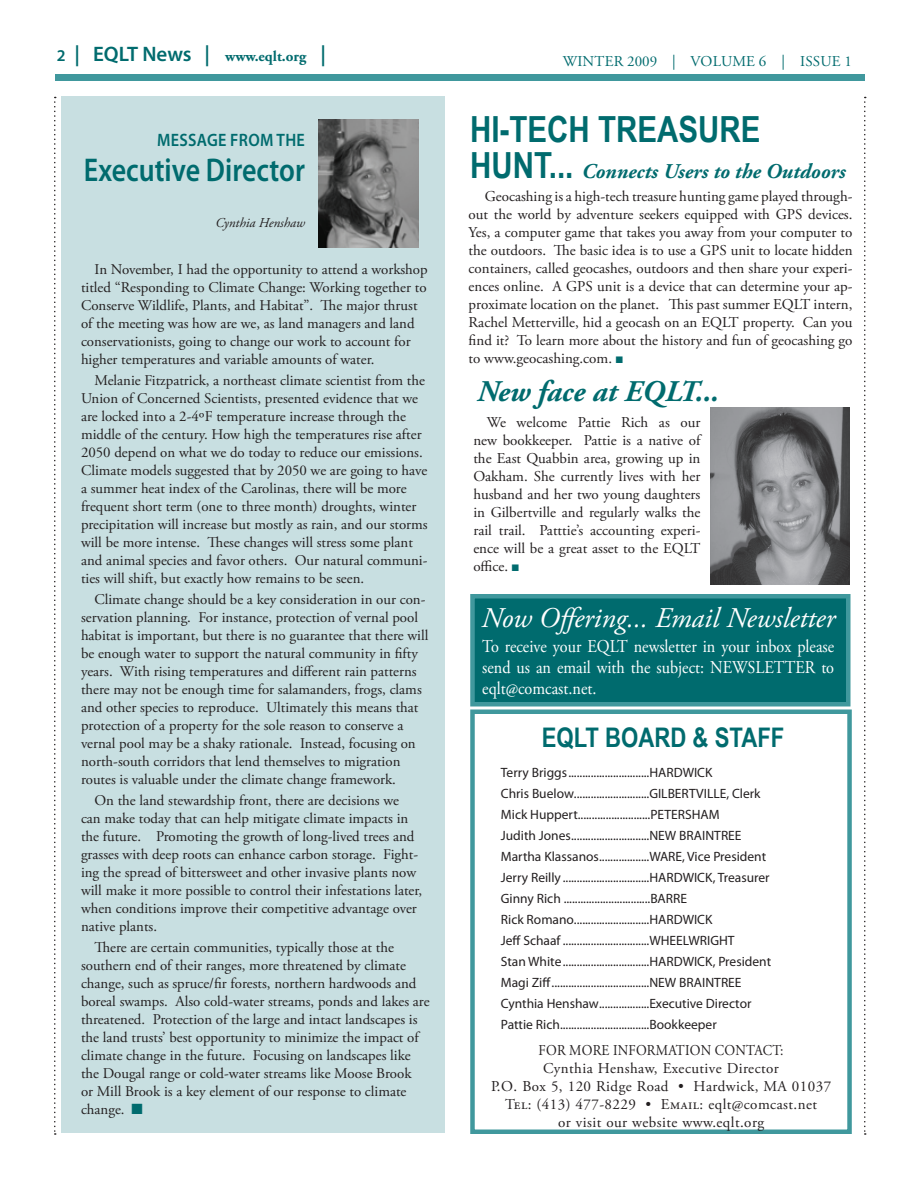
<style>
.page{position:relative;width:918px;height:1188px;background:#fff}
.page>*{position:absolute;margin:0;border:0;box-sizing:border-box;transform-origin:0 0}
.t1{font:700 36px "Arial Narrow";color:#006b6e}
.t2{font:600 33px "Myriad Pro";color:#006b6e;scale:.85 1}
.t3{font:italic 700 30px "Adobe Garamond Pro";color:#006b6e}
.t4{font:italic 28.5px "Adobe Garamond Pro";color:#fff}
.t5{font:700 27px "Arial Narrow";color:#006b6e}
.t6{font:italic 700 21px "Adobe Garamond Pro";color:#006b6e}
.t7{font:18px/21px "Adobe Garamond Pro";color:#fff;text-align:justify;scale:.9 1}
.t8{font:600 18px "Myriad Pro";letter-spacing:.02em;color:#006b6e;scale:.9 1}
.t9{font:15px/18px "Adobe Garamond Pro";color:#231f20;text-align:justify}
.t10{font:15px "Adobe Garamond Pro";letter-spacing:.03em;color:#231f20}
.t11{font:15px "Adobe Garamond Pro";color:#231f20;scale:.9 1}
.t12{font:15px "Adobe Garamond Pro";letter-spacing:.005em;color:#006b6e}
.t13{font:700 15px "Adobe Garamond Pro";color:#006b6e}
.t14{font:14.85px/18px "Adobe Garamond Pro";color:#231f20}
.t15{font:13.5px/21px "Myriad Pro";color:#231f20}
.t16{font:italic 13.5px "Adobe Garamond Pro";color:#231f20}
.s1{font-family:"Myriad Pro";font-weight:600;font-size:16.5px}
.s2{font-family:"Myriad Pro";font-weight:600;font-size:21px}
.s3{color:#006b6e}
.s4{font-family:"Arial Narrow";font-style:normal;font-size:36px}
</style>
<div class="page">
<div style="left:55px;top:74px;width:810px;height:7px;background:#40989d"></div>
<svg style="left:54px;top:97px;width:2px;height:1038px"></svg>
<svg style="left:864px;top:97px;width:2px;height:1038px"></svg>
<div style="left:62px;top:96px;width:384px;height:1037px;background:#c8dfe1"></div>
<img style="left:319px;top:119px;width:99px;height:128px">
<div style="left:470px;top:710px;width:382px;height:424px;border:4px solid #40989d"></div>
<img style="left:710px;top:408px;width:139px;height:177px">
<div style="left:470px;top:594px;width:380px;height:112px;background:#006b6e;border:4px solid #40989d"></div>
<p class="t13" style="left:57px;top:48px;width:271px"><span class="s1">2</span> <span class="s2">| EQLT News |</span> www.eqlt.org <span class="s2">|</span></p>
<p class="t12" style="left:563px;top:52px;width:25px">Winter</p>
<p class="t12" style="left:627px;top:52px;width:226px">2009 | Volume 6 | Issue 1</p>
<p class="t8" style="left:157px;top:129px;width:164px">Message from the</p>
<h2 class="t2" style="left:84px;top:148px;width:262px">Executive Director</h2>
<p class="t16" style="left:215px;top:214px;width:91px">Cynthia Henshaw</p>
<p class="t14" style="left:81px;top:261px;width:348px;text-indent:13px">In November, I had the opportunity to attend a workshop titled “Responding to Climate Change: Working together to Conserve Wildlife, Plants, and Habitat”. The major thrust of the meeting was how are we, as land managers and land conservationists, going to change our work to account for higher temperatures and variable amounts of water.</p>
<p class="t14" style="left:81px;top:372px;width:348px;text-indent:13px">Melanie Fitzpatrick, a northeast climate scientist from the Union of Concerned Scientists, presented evidence that we are locked into a 2-4ºF temperature increase through the middle of the century. How high the temperatures rise after 2050 depend on what we do today to reduce our emissions.<br>Climate models suggested that by 2050 we are going to have a summer heat index of the Carolinas, there will be more frequent short term (one to three month) droughts, winter precipitation will increase but mostly as rain, and our storms will be more intense. These changes will stress some plant and animal species and favor others. Our natural communi&shy;ties will shift, but exactly how remains to be seen.</p>
<p class="t14" style="left:81px;top:591px;width:349px;text-indent:13px">Climate change should be a key consideration in our con&shy;servation planning. For instance, protection of vernal pool habitat is important, but there is no guarantee that there will be enough water to support the natural community in fifty years. With rising temperatures and different rain patterns there may not be enough time for salamanders, frogs, clams and other species to reproduce. Ultimately this means that protection of a property for the sole reason to conserve a vernal pool may be a shaky rationale. Instead, focusing on north-south corridors that lend themselves to migration routes is valuable under the climate change framework.</p>
<p class="t14" style="left:81px;top:792px;width:343px;text-indent:13px">On the land stewardship front, there are decisions we can make today that can help mitigate climate impacts in the future. Promoting the growth of long-lived trees and grasses with deep roots can enhance carbon storage. Fight&shy;ing the spread of bittersweet and other invasive plants now will make it more possible to control their infestations later, when conditions improve their competitive advantage over native plants.</p>
<p class="t14" style="left:81px;top:939px;width:350px;text-indent:13px">There are certain communities, typically those at the southern end of their ranges, more threatened by climate change, such as spruce/fir forests, northern hardwoods and boreal swamps. Also cold-water streams, ponds and lakes are threatened. Protection of the large and intact landscapes is the land trusts’ best opportunity to minimize the impact of climate change in the future. Focusing on landscapes like the Dougal range or cold-water streams like Moose Brook<br>or Mill Brook is a key element of our response to climate change. <span class="s3">■</span></p>
<h1 class="t1" style="left:470px;top:102px;width:292px">HI-TECH TREASURE</h1>
<h3 class="t6" style="left:470px;top:159px;width:377px"><span class="s4">HUNT...</span> Connects Users to the Outdoors</h3>
<p class="t9" style="left:469px;top:187px;width:385px;text-indent:16px">Geocashing is a high-tech treasure hunting game played through&shy;out the world by adventure seekers equipped with GPS devices.<br>Yes, a computer game that takes you away from your computer to the outdoors. The basic idea is to use a GPS unit to locate hidden containers, called geocashes, outdoors and then share your experi&shy;ences online. A GPS unit is a device that can determine your ap&shy;proximate location on the planet. This past summer EQLT intern, Rachel Metterville, hid a geocash on an EQLT property. Can you find it? To learn more about the history and fun of geocashing go to www.geocashing.com. <span class="s3">■</span></p>
<h3 class="t3" style="left:477px;top:374px;width:243px">New face at EQLT...</h3>
<p class="t9" style="left:473px;top:413px;width:229px;text-indent:14px">We welcome Pattie Rich as our new bookkeeper. Pattie is a native of the East Quabbin area, growing up in Oakham. She currently lives with her husband and her two young daughters in Gilbertville and regularly walks the rail trail. Patttie’s accounting experi&shy;ence will be a great asset to the EQLT office. <span class="s3">■</span></p>
<h3 class="t4" style="left:482px;top:601px;width:355px">Now Offering... Email Newsletter</h3>
<p class="t7" style="left:482px;top:636px;width:393px">To receive your EQLT newsletter in your inbox please send us an email with the subject: NEWSLETTER to eqlt@comcast.net.</p>
<h3 class="t5" style="left:542px;top:717px;width:244px">EQLT BOARD &amp; STAFF</h3>
<p class="t15" style="left:501px;top:762px;width:272px">Terry Briggs.............................HARDWICK<br>Chris Buelow...........................GILBERTVILLE, Clerk Mick Huppert..........................PETERSHAM<br>Judith Jones............................NEW BRAINTREE Martha Klassanos..................WARE, Vice President Jerry Reilly ...............................HARDWICK, Treasurer Ginny Rich ...............................BARRE<br>Rick Romano...........................HARDWICK<br>Jeff Schaaf ...............................WHEELWRIGHT<br>Stan White...............................HARDWICK, President Magi Ziff...................................NEW BRAINTREE Cynthia Henshaw..................Executive Director Pattie Rich................................Bookkeeper</p>
<p class="t11" style="left:539px;top:1041px;width:47px">For more</p>
<p class="t11" style="left:613px;top:1041px;width:11px">information</p>
<p class="t11" style="left:715px;top:1041px;width:78px">CONTACT:</p>
<p class="t10" style="left:543px;top:1059px;width:237px">Cynthia Henshaw, Executive Director</p>
<p class="t10" style="left:491px;top:1077px;width:342px">P.O. Box 5, 120 Ridge Road • Hardwick, MA 01037</p>
<p class="t10" style="left:505px;top:1095px;width:313px">Tel: (413) 477-8229 • Email: eqlt@comcast.net</p>
<p class="t10" style="left:558px;top:1113px;width:207px">or visit our website www.eqlt.org</p>
</div>
